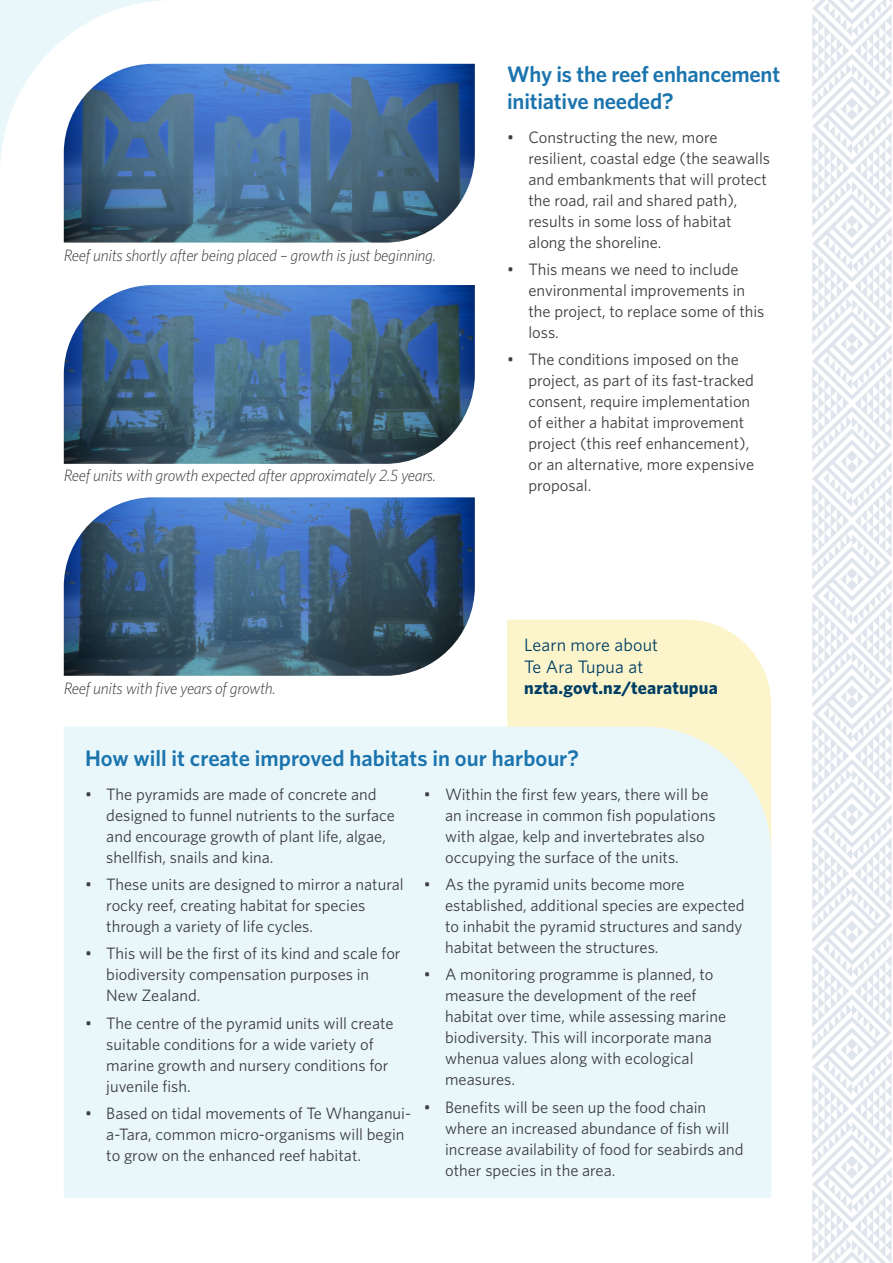
<style>
.page{position:relative;width:893px;height:1263px;background:#fff}
.page>*{position:absolute;margin:0;border:0;box-sizing:border-box;transform-origin:0 0}
.Heading_2{font:600 22.5px/27px "Whitney";letter-spacing:-.01em;color:#1b74ae}
.Body{font:18px/21.6px "Whitney";letter-spacing:.01em;color:#003e64}
.t1{font:16.5px/21px "Whitney";color:#3e3e3f}
.Photo_caption{font:italic 300 16.5px "Whitney";letter-spacing:-.02em;color:#3e3e3f}
.s1{font-weight:700}
</style>
<div class="page">
<div style="left:507px;top:620px;width:264px;height:106px;background:#fcf5cc"></div>
<img style="left:64px;top:64px;width:411px;height:179px">
<img style="left:64px;top:285px;width:411px;height:179px">
<img style="left:64px;top:497px;width:411px;height:179px">
<div style="left:64px;top:726px;width:707px;height:472px;background:#e9f7fa"></div>
<svg style="left:812px;top:0;width:80px;height:1263px"></svg>
<svg style="left:0;top:0;width:173px;height:173px"></svg>
<p class="Photo_caption" style="left:64px;top:244px;width:374px">Reef units shortly after being placed – growth is just beginning.</p>
<p class="Photo_caption" style="left:64px;top:464px;width:374px">Reef units with growth expected after approximately 2.5 years.</p>
<p class="Photo_caption" style="left:64px;top:677px;width:214px">Reef units with five years of growth.</p>
<p class="Heading_2" style="left:507px;top:60px;width:275px">Why is the reef enhancement initiative needed?</p>
<p class="t1" style="left:528px;top:126px;width:243px;text-indent:-21px">• Constructing the new, more resilient, coastal edge (the seawalls and embankments that will protect the road, rail and shared path), results in some loss of habitat along the shoreline.</p>
<p class="t1" style="left:528px;top:258px;width:238px;text-indent:-21px">• This means we need to include environmental improvements in the project, to replace some of this loss.</p>
<p class="t1" style="left:528px;top:349px;width:227px;text-indent:-21px">• The conditions imposed on the project, as part of its fast-tracked consent, require implementation of either a habitat improvement project (this reef enhancement), or an alternative, more expensive proposal.</p>
<p class="Body" style="left:524px;top:633px;width:195px">Learn more about<br>Te Ara Tupua at <span class="s1">nzta.govt.nz/tearatupua</span></p>
<p class="Heading_2" style="left:85px;top:744px;width:496px">How will it create improved habitats in our harbour?</p>
<p class="t1" style="left:106px;top:783px;width:290px;text-indent:-21px">• The pyramids are made of concrete and designed to funnel nutrients to the surface and encourage growth of plant life, algae, shellfish, snails and kina.</p>
<p class="t1" style="left:106px;top:873px;width:299px;text-indent:-21px">• These units are designed to mirror a natural rocky reef, creating habitat for species through a variety of life cycles.</p>
<p class="t1" style="left:106px;top:943px;width:296px;text-indent:-21px">• This will be the first of its kind and scale for biodiversity compensation purposes in<br>New Zealand.</p>
<p class="t1" style="left:106px;top:1012px;width:289px;text-indent:-21px">• The centre of the pyramid units will create suitable conditions for a wide variety of marine growth and nursery conditions for juvenile fish.</p>
<p class="t1" style="left:106px;top:1102px;width:306px;text-indent:-21px">• Based on tidal movements of Te Whanganui&shy;a-Tara, common micro-organisms will begin to grow on the enhanced reef habitat.</p>
<p class="t1" style="left:445px;top:783px;width:272px;text-indent:-21px">• Within the first few years, there will be an increase in common fish populations with algae, kelp and invertebrates also occupying the surface of the units.</p>
<p class="t1" style="left:445px;top:873px;width:301px;text-indent:-21px">• As the pyramid units become more established, additional species are expected to inhabit the pyramid structures and sandy habitat between the structures.</p>
<p class="t1" style="left:445px;top:964px;width:283px;text-indent:-21px">• A monitoring programme is planned, to measure the development of the reef habitat over time, while assessing marine biodiversity. This will incorporate mana whenua values along with ecological measures.</p>
<p class="t1" style="left:445px;top:1096px;width:300px;text-indent:-21px">• Benefits will be seen up the food chain where an increased abundance of fish will increase availability of food for seabirds and other species in the area.</p>
</div>
